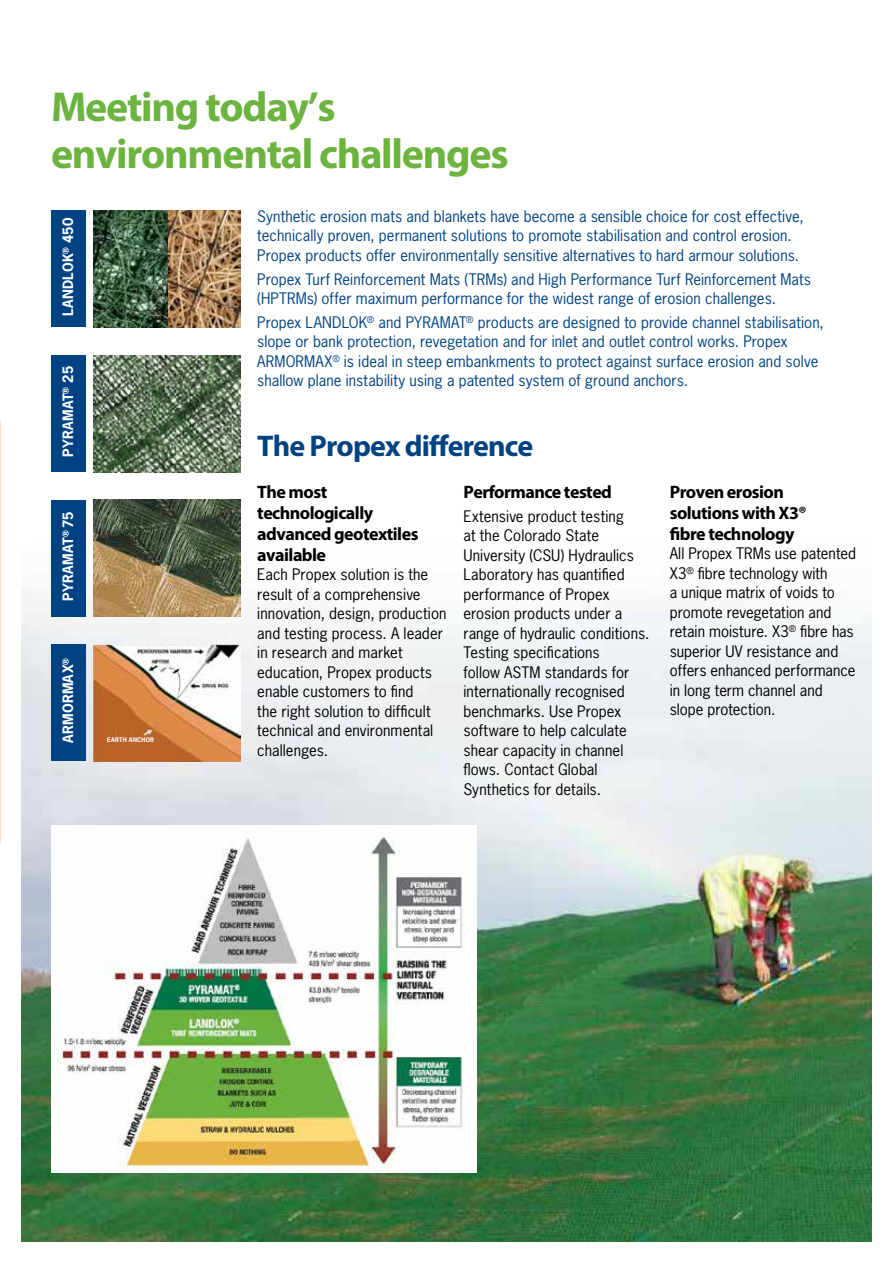
<style>
.page{position:relative;width:893px;height:1263px;background:#fff}
.page>*{position:absolute;margin:0;border:0;box-sizing:border-box;transform-origin:0 0}
.t1{font:700 42px/46.5px "Myriad Pro";letter-spacing:-.03em;color:#6cb33f}
.t2{font:700 30px "Myriad Pro";letter-spacing:-.03em;color:#004282}
.t3{font:700 18px/21px "Myriad Pro";letter-spacing:-.03em;color:#000}
.t4{font:15px/19.5px "News Gothic Std";letter-spacing:.005em;color:#000}
.t5{font:15px/19.5px "News Gothic Std";letter-spacing:.005em;color:#004282}
.t6{font:700 13.5px "News Gothic Std";letter-spacing:.015em;color:#fff}
.t7{font:700 6px "News Gothic Std";letter-spacing:.025em;color:#fff}
</style>
<div class="page">
<img style="left:21px;top:543px;width:851px;height:699px">
<div style="left:51px;top:210px;width:34px;height:117px;background:#004282"></div>
<img style="left:94px;top:355px;width:146px;height:117px">
<div style="left:51px;top:355px;width:34px;height:117px;background:#004282"></div>
<div style="left:51px;top:644px;width:34px;height:117px;background:#004282"></div>
<img style="left:94px;top:500px;width:146px;height:117px">
<div style="left:51px;top:500px;width:34px;height:117px;background:#004282"></div>
<img style="left:51px;top:826px;width:418px;height:346px">
<img style="left:168px;top:210px;width:73px;height:117px">
<img style="left:94px;top:210px;width:74px;height:117px">
<img style="left:94px;top:644px;width:146px;height:117px">
<svg style="left:113px;top:733px;width:54px;height:18px"></svg>
<h1 class="t1" style="left:51px;top:82px;width:459px">Meeting today’s environmental challenges</h1>
<p class="t6" style="left:59px;top:316px;width:100px;rotate:-90deg">LANDLOK<sup>®</sup> 450</p>
<p class="t6" style="left:59px;top:457px;width:92px;rotate:-90deg">PYRAMAT<sup>®</sup> 25</p>
<p class="t6" style="left:59px;top:600px;width:90px;rotate:-90deg">PYRAMAT<sup>®</sup> 75</p>
<p class="t6" style="left:59px;top:743px;width:86px;rotate:-90deg">ARMORMAX<sup>®</sup></p>
<p class="t7" style="left:107px;top:736px;width:48px">EARTH ANCHOR</p>
<p class="t5" style="left:257px;top:206px;width:548px">Synthetic erosion mats and blankets have become a sensible choice for cost effective, technically proven, permanent solutions to promote stabilisation and control erosion.<br>Propex products offer environmentally sensitive alternatives to hard armour solutions.</p>
<p class="t5" style="left:257px;top:269px;width:555px">Propex Turf Reinforcement Mats (TRMs) and High Performance Turf Reinforcement Mats (HPTRMs) offer maximum performance for the widest range of erosion challenges.</p>
<p class="t5" style="left:257px;top:312px;width:568px">Propex LANDLOK<sup>®</sup> and PYRAMAT<sup>®</sup> products are designed to provide channel stabilisation, slope or bank protection, revegetation and for inlet and outlet control works. Propex ARMORMAX<sup>®</sup> is ideal in steep embankments to protect against surface erosion and solve shallow plane instability using a patented system of ground anchors.</p>
<h2 class="t2" style="left:257px;top:426px;width:277px">The Propex difference</h2>
<p class="t3" style="left:257px;top:481px;width:163px">The most technologically advanced geotextiles available</p>
<p class="t4" style="left:257px;top:565px;width:191px">Each Propex solution is the result of a comprehensive innovation, design, production and testing process. A leader in research and market education, Propex products enable customers to find<br>the right solution to difficult technical and environmental challenges.</p>
<p class="t3" style="left:463px;top:481px;width:150px">Performance tested</p>
<p class="t4" style="left:463px;top:506px;width:187px">Extensive product testing<br>at the Colorado State<br>University (CSU) Hydraulics<br>Laboratory has quantified performance of Propex erosion products under a range of hydraulic conditions.<br>Testing specifications<br>follow ASTM standards for internationally recognised benchmarks. Use Propex software to help calculate shear capacity in channel flows. Contact Global<br>Synthetics for details.</p>
<p class="t3" style="left:670px;top:481px;width:139px">Proven erosion solutions with X3® fibre technology</p>
<p class="t4" style="left:670px;top:544px;width:188px">All Propex TRMs use patented<br>X3<sup>®</sup> fibre technology with<br>a unique matrix of voids to promote revegetation and retain moisture. X3<sup>®</sup> fibre has superior UV resistance and offers enhanced performance in long term channel and slope protection.</p>
</div>
